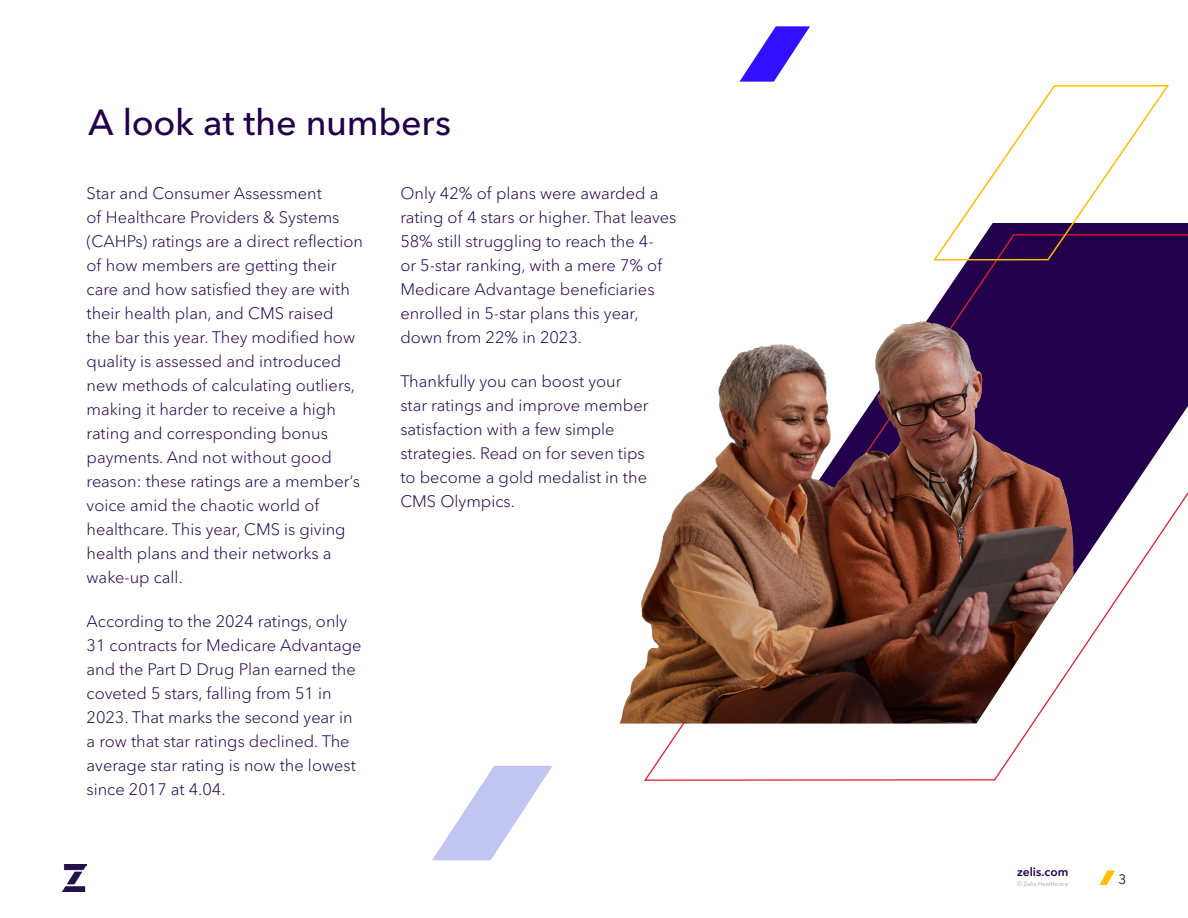
<style>
.page{position:relative;width:1188px;height:918px;background:#fff}
.page>*{position:absolute;margin:0;border:0;box-sizing:border-box;transform-origin:0 0}
.H1_-_Title{font:500 36px "Avenir Next LT Pro";letter-spacing:-.005em;color:#23004b}
.t1{font:300 16.5px/24px "Avenir Next LT Pro";color:#23004b}
.t2{font:13.5px "Avenir Next LT Pro";color:#0f0d37}
.t3{font:600 12px "Avenir Next LT Pro";color:#23004b}
.t4{font:500 6.15px "Avenir Next LT Pro";color:#b5b5bb}
</style>
<div class="page">
<svg style="left:1100px;top:870px;width:15px;height:15px"></svg>
<img style="left:63px;top:865px;width:24px;height:26px">
<svg style="left:740px;top:26px;width:70px;height:56px"></svg>
<svg style="left:432px;top:766px;width:120px;height:94px"></svg>
<svg style="left:644px;top:233px;width:544px;height:548px"></svg>
<img style="left:619px;top:245px;width:569px;height:479px">
<svg style="left:932px;top:85px;width:238px;height:177px"></svg>
<p class="H1_-_Title" style="left:88px;top:101px;width:364px">A look at the numbers</p>
<p class="t1" style="left:87px;top:181px;width:278px">Star and Consumer Assessment<br>of Healthcare Providers &amp; Systems (CAHPs) ratings are a direct reflection of how members are getting their care and how satisfied they are with their health plan, and CMS raised<br>the bar this year. They modified how quality is assessed and introduced new methods of calculating outliers, making it harder to receive a high rating and corresponding bonus payments. And not without good reason: these ratings are a member’s voice amid the chaotic world of healthcare. This year, CMS is giving health plans and their networks a wake-up call.</p>
<p class="t1" style="left:87px;top:609px;width:276px">According to the 2024 ratings, only 31 contracts for Medicare Advantage and the Part D Drug Plan earned the coveted 5 stars, falling from 51 in 2023. That marks the second year in a row that star ratings declined. The average star rating is now the lowest since 2017 at 4.04.</p>
<p class="t1" style="left:400px;top:181px;width:278px">Only 42% of plans were awarded a rating of 4 stars or higher. That leaves 58% still struggling to reach the 4-<br>or 5-star ranking, with a mere 7% of Medicare Advantage beneficiaries enrolled in 5-star plans this year, down from 22% in 2023.</p>
<p class="t1" style="left:400px;top:369px;width:250px">Thankfully you can boost your star ratings and improve member satisfaction with a few simple strategies. Read on for seven tips to become a gold medalist in the<br>CMS Olympics.</p>
<p class="t3" style="left:1017px;top:865px;width:53px">zelis.com</p>
<p class="t4" style="left:1017px;top:880px;width:52px">© Zelis Healthcare</p>
<p class="t2" style="left:1119px;top:871px;width:9px">3</p>
</div>
